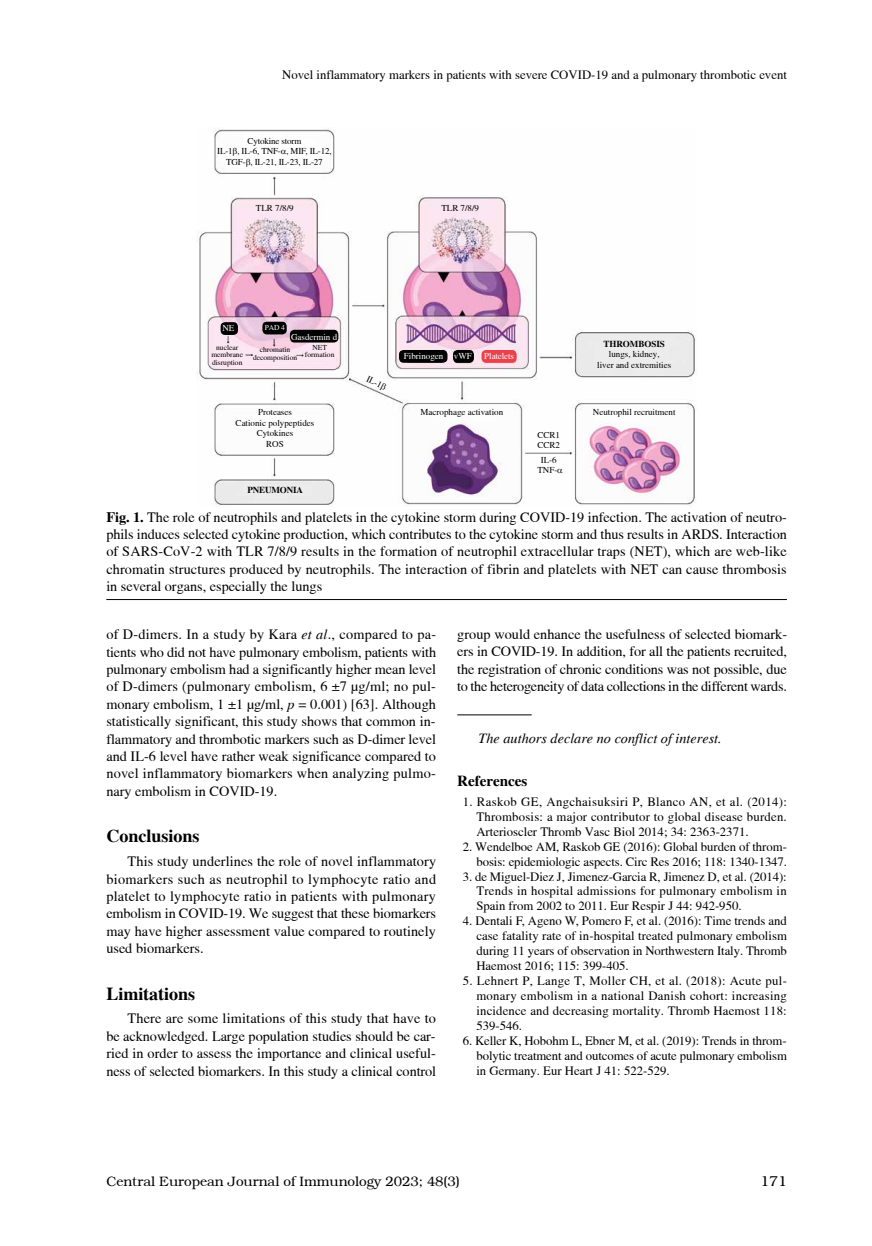
<style>
.page{position:relative;width:872px;height:1246px;background:#fff}
.page>*{position:absolute;margin:0;border:0;box-sizing:border-box;transform-origin:0 0}
.t1{font:700 18px "Toronto";color:#000}
.t2{font:700 15px "Toronto";color:#000}
.t3{font:14.25px/17.4px "Toronto";color:#000;text-align:justify}
.t4{font:italic 14.25px "Toronto";color:#000}
.t5{font:14.25px "Brooklyn";color:#000}
.t6{font:13.5px "Brooklyn";color:#000}
.t7{font:12.75px/15px "Toronto";color:#000;text-align:justify}
.t8{font:9px/10.5px "Toronto";color:#000;text-align:center}
.t9{font:9px "Toronto";color:#fff}
.t10{font:700 9px "Toronto";color:#000}
.t11{font:7.5px/7.5px "Toronto";color:#000;text-align:center}
.t12{font:7.5px "Toronto";color:#fff}
.s1{font-weight:700}
.s2{font-style:italic}
</style>
<div class="page">
<hr style="left:457px;top:715px;width:74px;height:1px;background:#000">
<img style="left:197px;top:129px;width:498px;height:376px">
<div style="left:221px;top:322px;width:17px;height:13px;background:#000;border-radius:4px"></div>
<hr style="left:106px;top:599px;width:681px;height:1px;background:#000">
<div style="left:262px;top:322px;width:25px;height:12px;background:#000;border-radius:4px"></div>
<div style="left:290px;top:330px;width:48px;height:12px;background:#000;border-radius:4px"></div>
<div style="left:399px;top:350px;width:48px;height:13px;background:#000;border-radius:4px"></div>
<div style="left:453px;top:350px;width:21px;height:13px;background:#000;border-radius:4px"></div>
<div style="left:481px;top:350px;width:35px;height:13px;background:#e9424d;border-radius:4px"></div>
<svg style="left:233px;top:148px;width:4px;height:8px"></svg>
<svg style="left:281px;top:150px;width:5px;height:5px"></svg>
<svg style="left:246px;top:159px;width:4px;height:8px"></svg>
<svg style="left:380px;top:383px;width:7px;height:9px"></svg>
<svg style="left:557px;top:469px;width:6px;height:4px"></svg>
<p class="t7" style="left:282px;top:67px;width:506px">Novel inflammatory markers in patients with severe COVID-19 and a pulmonary thrombotic event</p>
<p class="t8" style="left:217px;top:136px;width:116px">Cytokine storm<br>IL-1 , IL-6, TNF- , MIF, IL-12,<br>TGF- , IL-21, IL-23, IL-27</p>
<p class="t8" style="left:256px;top:203px;width:39px">TLR 7/8/9</p>
<p class="t8" style="left:441px;top:203px;width:39px">TLR 7/8/9</p>
<p class="t9" style="left:222px;top:323px;width:14px">NE</p>
<p class="t12" style="left:265px;top:324px;width:22px">PAD 4</p>
<p class="t9" style="left:291px;top:331px;width:48px">Gasdermin d</p>
<p class="t11" style="left:211px;top:343px;width:33px">nuclear membrane disruption</p>
<p class="t11" style="left:253px;top:346px;width:46px">chromatin decomposition</p>
<p class="t11" style="left:305px;top:343px;width:31px">NET formation</p>
<p class="t8" style="left:236px;top:407px;width:80px">Proteases<br>Cationic polypeptides<br>Cytokines<br>ROS</p>
<p class="t10" style="left:247px;top:485px;width:57px">PNEUMONIA</p>
<p class="t8" style="left:369px;top:374px;width:17px;rotate:26deg">IL-1</p>
<p class="t9" style="left:404px;top:351px;width:70px">Fibrinogen vWF</p>
<p class="t9" style="left:484px;top:351px;width:31px">Platelets</p>
<p class="t10" style="left:603px;top:338px;width:63px">THROMBOSIS</p>
<p class="t8" style="left:597px;top:349px;width:75px">lungs, kidney,<br>liver and extremities</p>
<p class="t8" style="left:420px;top:407px;width:84px">Macrophage activation</p>
<p class="t8" style="left:593px;top:407px;width:84px">Neutrophil recruitment</p>
<p class="t8" style="left:537px;top:429px;width:24px">CCR1</p>
<p class="t8" style="left:541px;top:455px;width:17px">IL-6</p>
<p class="t8" style="left:537px;top:439px;width:24px">CCR2</p>
<p class="t8" style="left:537px;top:465px;width:21px">TNF-</p>
<p class="t3" style="left:106px;top:508px;width:682px"><span class="s1">Fig. 1.</span> The role of neutrophils and platelets in the cytokine storm during COVID-19 infection. The activation of neutro&shy;phils induces selected cytokine production, which contributes to the cytokine storm and thus results in ARDS. Interaction of SARS-CoV-2 with TLR 7/8/9 results in the formation of neutrophil extracellular traps (NET), which are web-like chromatin structures produced by neutrophils. The interaction of fibrin and platelets with NET can cause thrombosis in several organs, especially the lungs</p>
<p class="t3" style="left:106px;top:626px;width:331px">of D-dimers. In a study by Kara <span class="s2">et al</span>., compared to pa&shy;tients who did not have pulmonary embolism, patients with pulmonary embolism had a significantly higher mean level of D-dimers (pulmonary embolism, 6 ±7 μg/ml; no pul&shy;monary embolism, 1 ±1 μg/ml, <span class="s2">p</span> = 0.001) [63]. Although statistically significant, this study shows that common in&shy;flammatory and thrombotic markers such as D-dimer level and IL-6 level have rather weak significance compared to novel inflammatory biomarkers when analyzing pulmo&shy;nary embolism in COVID-19.</p>
<p class="t1" style="left:106px;top:826px;width:95px">Conclusions</p>
<p class="t3" style="left:106px;top:853px;width:331px;text-indent:21px">This study underlines the role of novel inflammatory biomarkers such as neutrophil to lymphocyte ratio and platelet to lymphocyte ratio in patients with pulmonary embolism in COVID-19. We suggest that these biomarkers may have higher assessment value compared to routinely used biomarkers.</p>
<p class="t1" style="left:106px;top:983px;width:90px">Limitations</p>
<p class="t3" style="left:106px;top:1010px;width:331px;text-indent:21px">There are some limitations of this study that have to be acknowledged. Large population studies should be car&shy;ried in order to assess the importance and clinical useful&shy;ness of selected biomarkers. In this study a clinical control</p>
<p class="t3" style="left:457px;top:626px;width:331px">group would enhance the usefulness of selected biomark&shy;ers in COVID-19. In addition, for all the patients recruited, the registration of chronic conditions was not possible, due to the heterogeneity of data collections in the different wards.</p>
<p class="t4" style="left:478px;top:730px;width:245px">The authors declare no conflict of interest.</p>
<p class="t2" style="left:457px;top:772px;width:71px">References</p>
<p class="t7" style="left:476px;top:794px;width:312px;text-indent:-14px">1. Raskob GE, Angchaisuksiri P, Blanco AN, et al. (2014):<br>Thrombosis: a major contributor to global disease burden.<br>Arterioscler Thromb Vasc Biol 2014; 34: 2363-2371.</p>
<p class="t7" style="left:463px;top:839px;width:326px;text-align:right">2. Wendelboe AM, Raskob GE (2016): Global burden of throm&shy;bosis: epidemiologic aspects. Circ Res 2016; 118: 1340-1347.</p>
<p class="t7" style="left:476px;top:869px;width:312px;text-indent:-14px">3. de Miguel-Diez J, Jimenez-Garcia R, Jimenez D, et al. (2014):<br>Trends in hospital admissions for pulmonary embolism in Spain from 2002 to 2011. Eur Respir J 44: 942-950.</p>
<p class="t7" style="left:476px;top:914px;width:312px;text-indent:-14px">4. Dentali F, Ageno W, Pomero F, et al. (2016): Time trends and case fatality rate of in-hospital treated pulmonary embolism during 11 years of observation in Northwestern Italy. Thromb Haemost 2016; 115: 399-405.</p>
<p class="t7" style="left:476px;top:974px;width:312px;text-indent:-14px">5. Lehnert P, Lange T, Moller CH, et al. (2018): Acute pul&shy;monary embolism in a national Danish cohort: increasing incidence and decreasing mortality. Thromb Haemost 118:<br>539-546.</p>
<p class="t7" style="left:476px;top:1033px;width:312px;text-indent:-14px">6. Keller K, Hobohm L, Ebner M, et al. (2019): Trends in throm&shy;bolytic treatment and outcomes of acute pulmonary embolism in Germany. Eur Heart J 41: 522-529.</p>
<p class="t6" style="left:106px;top:1174px;width:355px">Central European Journal of Immunology 2023; 48(3)</p>
<p class="t5" style="left:760px;top:1173px;width:28px">171</p>
</div>
